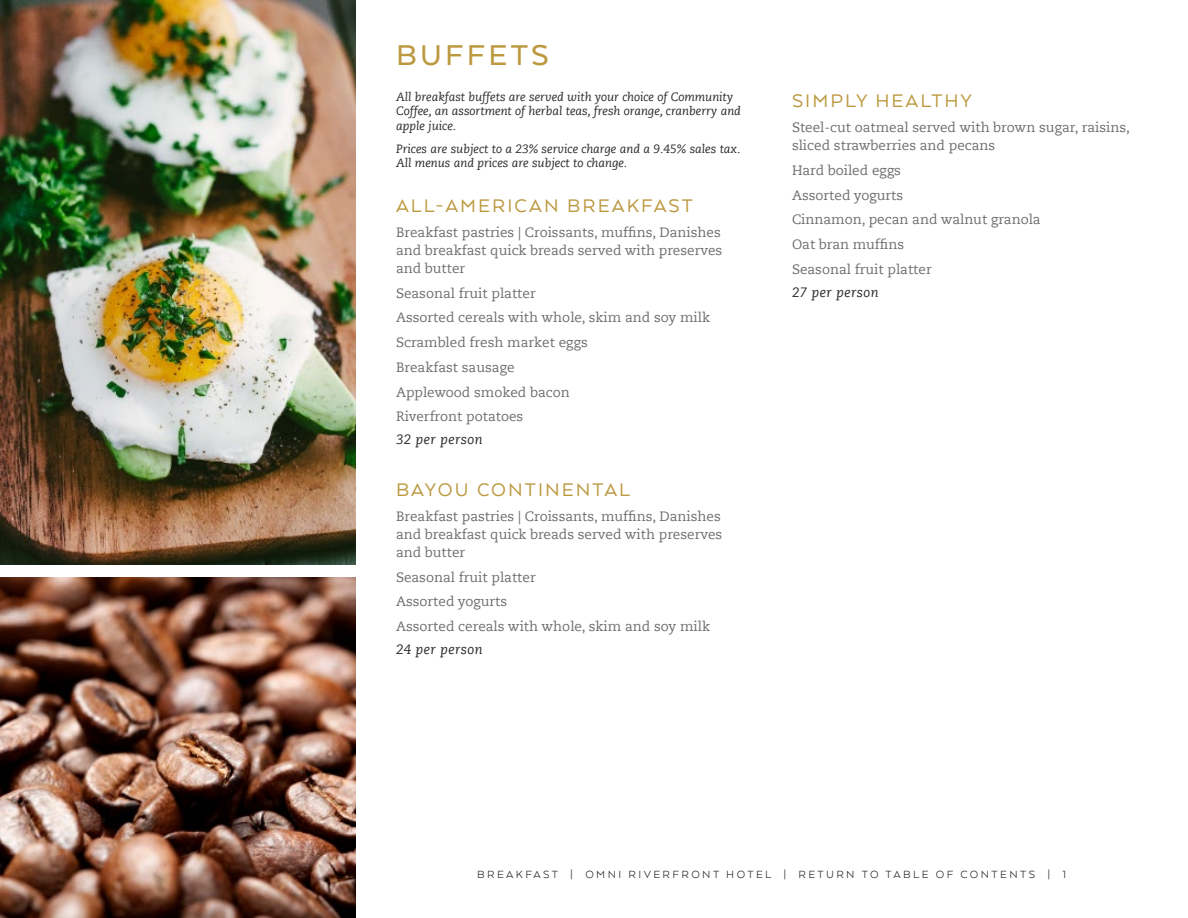
<style>
.page{position:relative;width:1188px;height:918px;background:#fff}
.page>*{position:absolute;margin:0;border:0;box-sizing:border-box;transform-origin:0 0}
.t1{font:500 33px "Arquitecta";letter-spacing:.1em;color:#bc9940}
.t2{font:21px "Arquitecta";letter-spacing:.1em;color:#bc9940}
.t3{font:13.5px/24.8px "Caecilia Com 55 Roman";color:#6d6e71}
.t4{font:italic 13.5px "Caecilia Com 56";letter-spacing:.03em;color:#292829}
.t5{font:italic 12px/14.4px "Caecilia Com 56";color:#292829}
.t6{font:12px "Arquitecta";letter-spacing:.2em;color:#292829}
</style>
<div class="page">
<img style="left:0;top:0;width:356px;height:565px">
<img style="left:0;top:578px;width:356px;height:340px">
<h1 class="t1" style="left:396px;top:35px;width:155px">BUFFETS</h1>
<p class="t5" style="left:396px;top:89px;width:346px">All breakfast buffets are served with your choice of Community<br>Coffee, an assortment of herbal teas, fresh orange, cranberry and apple juice.</p>
<p class="t5" style="left:396px;top:141px;width:346px">Prices are subject to a 23% service charge and a 9.45% sales tax.<br>All menus and prices are subject to change.</p>
<h2 class="t2" style="left:396px;top:193px;width:298px">ALL-AMERICAN BREAKFAST</h2>
<p class="t3" style="left:396px;top:223px;width:328px;line-height:18px;text-align:justify">Breakfast pastries | Croissants, muffins, Danishes and breakfast quick breads served with preserves and butter</p>
<p class="t3" style="left:396px;top:280px;width:316px">Seasonal fruit platter<br>Assorted cereals with whole, skim and soy milk<br>Scrambled fresh market eggs<br>Breakfast sausage<br>Applewood smoked bacon<br>Riverfront potatoes</p>
<p class="t4" style="left:396px;top:431px;width:88px">32 per person</p>
<h2 class="t2" style="left:396px;top:477px;width:236px">BAYOU CONTINENTAL</h2>
<p class="t3" style="left:396px;top:507px;width:328px;line-height:18px;text-align:justify">Breakfast pastries | Croissants, muffins, Danishes and breakfast quick breads served with preserves and butter</p>
<p class="t3" style="left:396px;top:564px;width:316px">Seasonal fruit platter<br>Assorted yogurts<br>Assorted cereals with whole, skim and soy milk</p>
<p class="t4" style="left:396px;top:641px;width:88px">24 per person</p>
<h2 class="t2" style="left:792px;top:88px;width:182px">SIMPLY HEALTHY</h2>
<p class="t3" style="left:792px;top:118px;width:339px;line-height:18px">Steel-cut oatmeal served with brown sugar, raisins, sliced strawberries and pecans</p>
<p class="t3" style="left:792px;top:158px;width:250px">Hard boiled eggs<br>Assorted yogurts<br>Cinnamon, pecan and walnut granola<br>Oat bran muffins<br>Seasonal fruit platter</p>
<p class="t4" style="left:792px;top:283px;width:88px">27 per person</p>
<p class="t6" style="left:477px;top:866px;width:20px">BREAKFAST</p>
<p class="t6" style="left:570px;top:866px;width:498px">| OMNI RIVERFRONT HOTEL | RETURN TO TABLE OF CONTENTS | 1</p>
</div>
